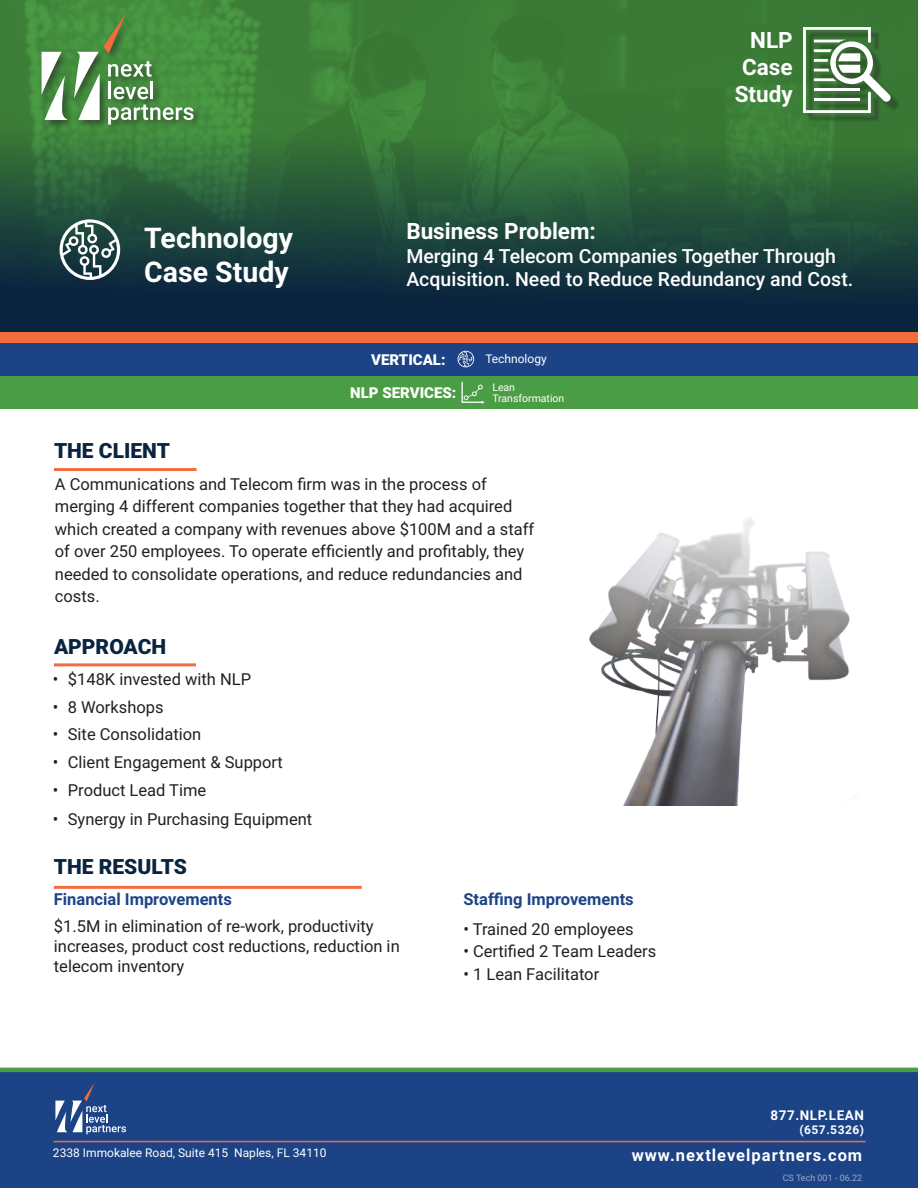
<style>
.page{position:relative;width:918px;height:1188px;background:#fff}
.page>*{position:absolute;margin:0;border:0;box-sizing:border-box;transform-origin:0 0}
.t1{font:700 28.5px/34.2px "Roboto";color:#fff}
.t2{font:700 22.5px/27px "Roboto";color:#fff;text-align:right}
.t3{font:900 21px "Roboto";color:#0a233f}
.t4{font:500 19.5px/23.4px "Roboto";color:#fff}
.t5{font:16.5px/22.5px "Roboto";color:#221f1f}
.t6{font:700 16.5px "Roboto";color:#1d4387}
.t7{font:700 16.5px "Roboto";letter-spacing:.06em;color:#fff}
.t8{font:900 15px "Roboto";color:#fff}
.t9{font:700 13.5px "Roboto";letter-spacing:.04em;color:#fff}
.t10{font:12px "Roboto";color:#fff}
.t11{font:700 12px "Roboto";letter-spacing:.04em;color:#fff}
.t12{font:10.5px/10.5px "Roboto";color:#fff}
.t13{font:9px "Roboto";color:#99aac9}
</style>
<div class="page">
<div style="left:0;top:376px;width:918px;height:33px;background:#4b9d45"></div>
<img style="left:0;top:0;width:918px;height:113px">
<div style="left:0;top:343px;width:918px;height:33px;background:#1d4387"></div>
<div style="left:0;top:306px;width:918px;height:32px;background:#0a233f"></div>
<div style="left:807px;top:31px;width:93px;height:92px;background:#221f1f;opacity:.35"></div>
<svg style="left:803px;top:27px;width:88px;height:86px"></svg>
<svg style="left:0;top:113px;width:918px;height:193px;background:#25553b"></svg>
<svg style="left:60px;top:219px;width:60px;height:61px"></svg>
<svg style="left:458px;top:351px;width:16px;height:16px"></svg>
<hr style="left:54px;top:468px;width:143px;height:3px;background:#f36c3e">
<div style="left:0;top:1071px;width:918px;height:117px;background:#1d4387"></div>
<svg style="left:55px;top:1083px;width:71px;height:51px"></svg>
<hr style="left:54px;top:1141px;width:812px;height:1px;background:#f36c3e">
<hr style="left:0;top:1068px;width:918px;height:4px;background:#4b9d45">
<div style="left:0;top:332px;width:918px;height:11px;background:#f36c3e"></div>
<hr style="left:54px;top:886px;width:308px;height:3px;background:#f36c3e">
<hr style="left:54px;top:663px;width:142px;height:3px;background:#f36c3e">
<svg style="left:462px;top:382px;width:23px;height:22px"></svg>
<img style="left:589px;top:518px;width:268px;height:288px">
<div style="left:39px;top:12px;width:164px;height:123px;background:#221f1f;opacity:.59"></div>
<svg style="left:42px;top:14px;width:152px;height:111px;background:#659e5f"></svg>
<h1 class="t1" style="left:144px;top:220px;width:150px">Technology<br>Case Study</h1>
<p class="t3" style="left:54px;top:439px;width:117px">THE CLIENT</p>
<h2 class="t2" style="left:735px;top:28px;width:60px">NLP<br>Case<br>Study</h2>
<h2 class="t2" style="left:406px;top:220px;width:191px">Business Problem:</h2>
<p class="t4" style="left:406px;top:246px;width:448px">Merging 4 Telecom Companies Together Through<br>Acquisition. Need to Reduce Redundancy and Cost.</p>
<p class="t8" style="left:371px;top:351px;width:76px">VERTICAL:</p>
<p class="t8" style="left:350px;top:384px;width:108px">NLP SERVICES:</p>
<p class="t10" style="left:485px;top:351px;width:63px">Technology</p>
<p class="t12" style="left:492px;top:382px;width:74px">Lean<br>Transformation</p>
<p class="t5" style="left:55px;top:472px;width:481px">A Communications and Telecom firm was in the process of merging 4 different companies together that they had acquired which created a company with revenues above $100M and a staff of over 250 employees. To operate efficiently and profitably, they needed to consolidate operations, and reduce redundancies and costs.</p>
<p class="t3" style="left:54px;top:634px;width:114px">APPROACH</p>
<p class="t5" style="left:53px;top:667px;width:200px">• $148K invested with NLP</p>
<p class="t5" style="left:53px;top:695px;width:112px">• 8 Workshops</p>
<p class="t5" style="left:53px;top:723px;width:150px">• Site Consolidation</p>
<p class="t5" style="left:53px;top:750px;width:232px">• Client Engagement &amp; Support</p>
<p class="t5" style="left:53px;top:778px;width:155px">• Product Lead Time</p>
<p class="t5" style="left:53px;top:807px;width:261px">• Synergy in Purchasing Equipment</p>
<p class="t3" style="left:54px;top:855px;width:135px">THE RESULTS</p>
<p class="t6" style="left:54px;top:892px;width:180px">Financial Improvements</p>
<p class="t5" style="left:54px;top:916px;width:347px;line-height:19.8px">$1.5M in elimination of re-work, productivity increases, product cost reductions, reduction in telecom inventory</p>
<p class="t6" style="left:463px;top:888px;width:172px">Staffing Improvements</p>
<p class="t5" style="left:463px;top:917px;width:172px">• Trained 20 employees</p>
<p class="t5" style="left:463px;top:939px;width:194px">• Certified 2 Team Leaders</p>
<p class="t5" style="left:463px;top:962px;width:137px">• 1 Lean Facilitator</p>
<p class="t9" style="left:771px;top:1109px;width:95px">877.NLP.LEAN</p>
<p class="t11" style="left:800px;top:1125px;width:66px">(657.5326)</p>
<p class="t10" style="left:53px;top:1145px;width:275px">2338 Immokalee Road, Suite 415 Naples, FL 34110</p>
<p class="t7" style="left:632px;top:1148px;width:232px">www.nextlevelpartners.com</p>
<p class="t13" style="left:783px;top:1172px;width:81px">CS Tech 001 - 06.22</p>
</div>
